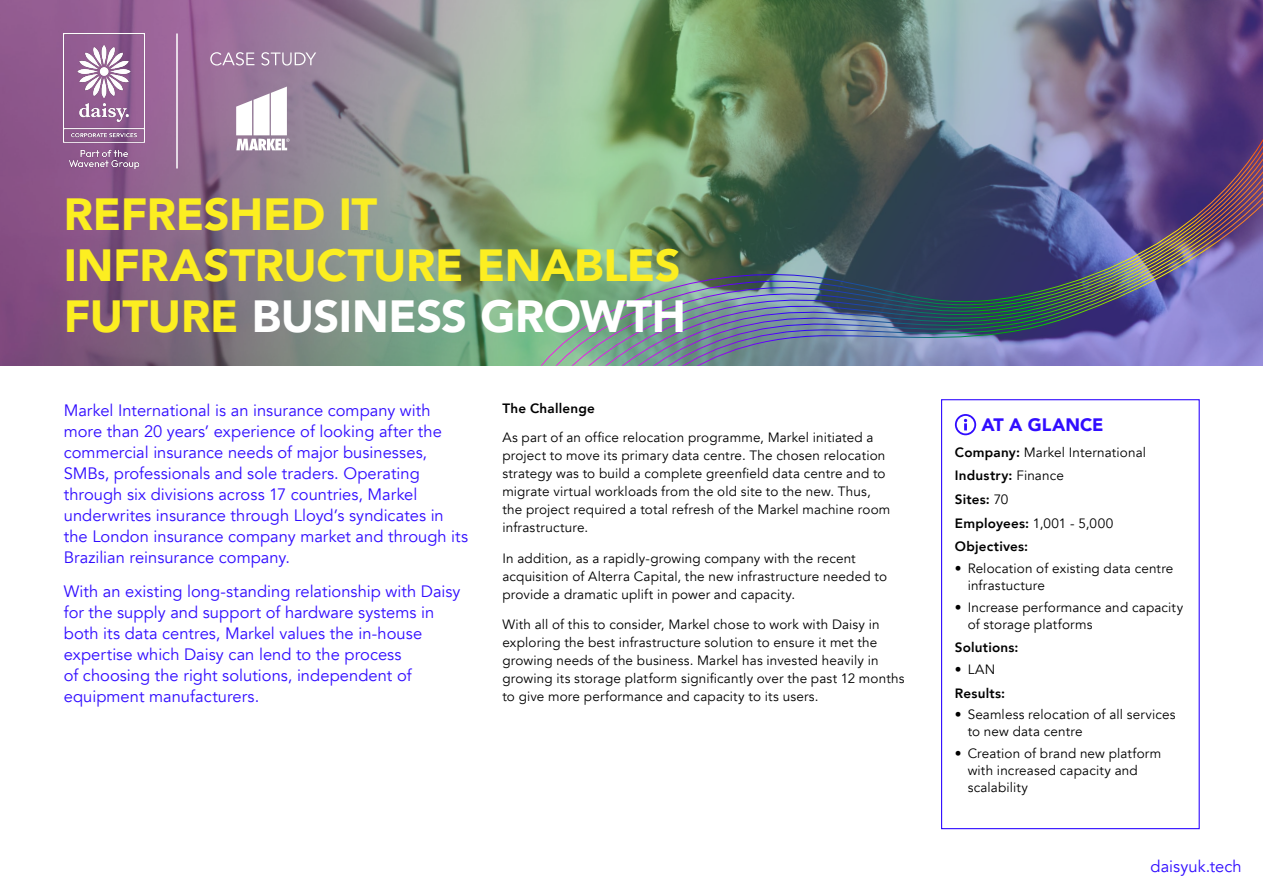
<style>
.page{position:relative;width:1263px;height:893px;background:#fff}
.page>*{position:absolute;margin:0;border:0;box-sizing:border-box;transform-origin:0 0}
.t1{font:900 45px/51px "Avenir";letter-spacing:-.01em;color:#fcee21}
.t2{font:900 18px "Avenir";color:#310dff}
.t3{font:16.5px/21px "Avenir";color:#310dff}
.t4{font:13.5px/18px "Avenir";letter-spacing:.01em;color:#000}
.t5{font:800 13.5px/23.7px "Avenir";letter-spacing:.015em;color:#000}
.s1{color:#fff}
.s2{font-weight:400}
</style>
<div class="page">
<img style="left:0;top:0;width:1263px;height:366px">
<svg style="left:539px;top:125px;width:724px;height:241px;background:#798c81"></svg>
<svg style="left:543px;top:129px;width:720px;height:237px;background:#788b80"></svg>
<svg style="left:548px;top:134px;width:715px;height:232px;background:#778882"></svg>
<svg style="left:552px;top:140px;width:711px;height:226px;background:#788b83"></svg>
<svg style="left:557px;top:145px;width:706px;height:221px;background:#748883"></svg>
<svg style="left:561px;top:150px;width:702px;height:216px;background:#728782"></svg>
<svg style="left:566px;top:155px;width:697px;height:211px;background:#6e817e"></svg>
<svg style="left:570px;top:160px;width:693px;height:206px;background:#6c817d"></svg>
<img style="left:575px;top:165px;width:688px;height:201px">
<svg style="left:955px;top:414px;width:21px;height:21px"></svg>
<div style="left:941px;top:399px;width:259px;height:430px;border:1px solid #310dff"></div>
<svg style="left:236px;top:87px;width:53px;height:63px"></svg>
<svg style="left:210px;top:52px;width:106px;height:14px"></svg>
<img style="left:64px;top:33px;width:81px;height:135px">
<hr style="left:176px;top:33px;width:2px;height:135px;background:#fff">
<h1 class="t1" style="left:64px;top:187px;width:624px">REFRESHED IT<br>INFRASTRUCTURE ENABLES<br>FUTURE <span class="s1">BUSINESS GROWTH</span></h1>
<p class="t3" style="left:64px;top:400px;width:406px">Markel International is an insurance company with more than 20 years’ experience of looking after the commercial insurance needs of major businesses, SMBs, professionals and sole traders. Operating through six divisions across 17 countries, Markel underwrites insurance through Lloyd’s syndicates in the London insurance company market and through its Brazilian reinsurance company.</p>
<p class="t3" style="left:64px;top:581px;width:398px">With an existing long-standing relationship with Daisy for the supply and support of hardware systems in both its data centres, Markel values the in-house expertise which Daisy can lend to the process<br>of choosing the right solutions, independent of equipment manufacturers.</p>
<p class="t5" style="left:502px;top:397px;width:94px">The Challenge</p>
<p class="t4" style="left:502px;top:428px;width:389px">As part of an office relocation programme, Markel initiated a project to move its primary data centre. The chosen relocation strategy was to build a complete greenfield data centre and to migrate virtual workloads from the old site to the new. Thus, the project required a total refresh of the Markel machine room infrastructure.</p>
<p class="t4" style="left:502px;top:549px;width:386px">In addition, as a rapidly-growing company with the recent acquisition of Alterra Capital, the new infrastructure needed to provide a dramatic uplift in power and capacity.</p>
<p class="t4" style="left:502px;top:616px;width:404px">With all of this to consider, Markel chose to work with Daisy in exploring the best infrastructure solution to ensure it met the growing needs of the business. Markel has invested heavily in growing its storage platform significantly over the past 12 months to give more performance and capacity to its users.</p>
<h2 class="t2" style="left:981px;top:409px;width:123px">AT A GLANCE</h2>
<p class="t5" style="left:955px;top:440px;width:193px">Company: <span class="s2">Markel International<br></span>Industry: <span class="s2">Finance<br></span>Sites: <span class="s2">70<br></span>Employees: <span class="s2">1,001 - 5,000<br></span>Objectives:</p>
<p class="t4" style="left:968px;top:560px;width:207px;line-height:17.2px;text-indent:-13px">• Relocation of existing data centre infrastucture</p>
<p class="t4" style="left:968px;top:598px;width:217px;line-height:17.2px;text-indent:-13px">• Increase performance and capacity of storage platforms</p>
<p class="t5" style="left:955px;top:636px;width:65px">Solutions:</p>
<p class="t4" style="left:955px;top:661px;width:42px">• LAN</p>
<p class="t5" style="left:955px;top:681px;width:52px">Results:</p>
<p class="t4" style="left:968px;top:706px;width:209px;line-height:17.2px;text-indent:-13px">• Seamless relocation of all services to new data centre</p>
<p class="t4" style="left:968px;top:745px;width:195px;line-height:17.2px;text-indent:-13px">• Creation of brand new platform with increased capacity and scalability</p>
<p class="t3" style="left:1150px;top:856px;width:93px">daisyuk.tech</p>
</div>
